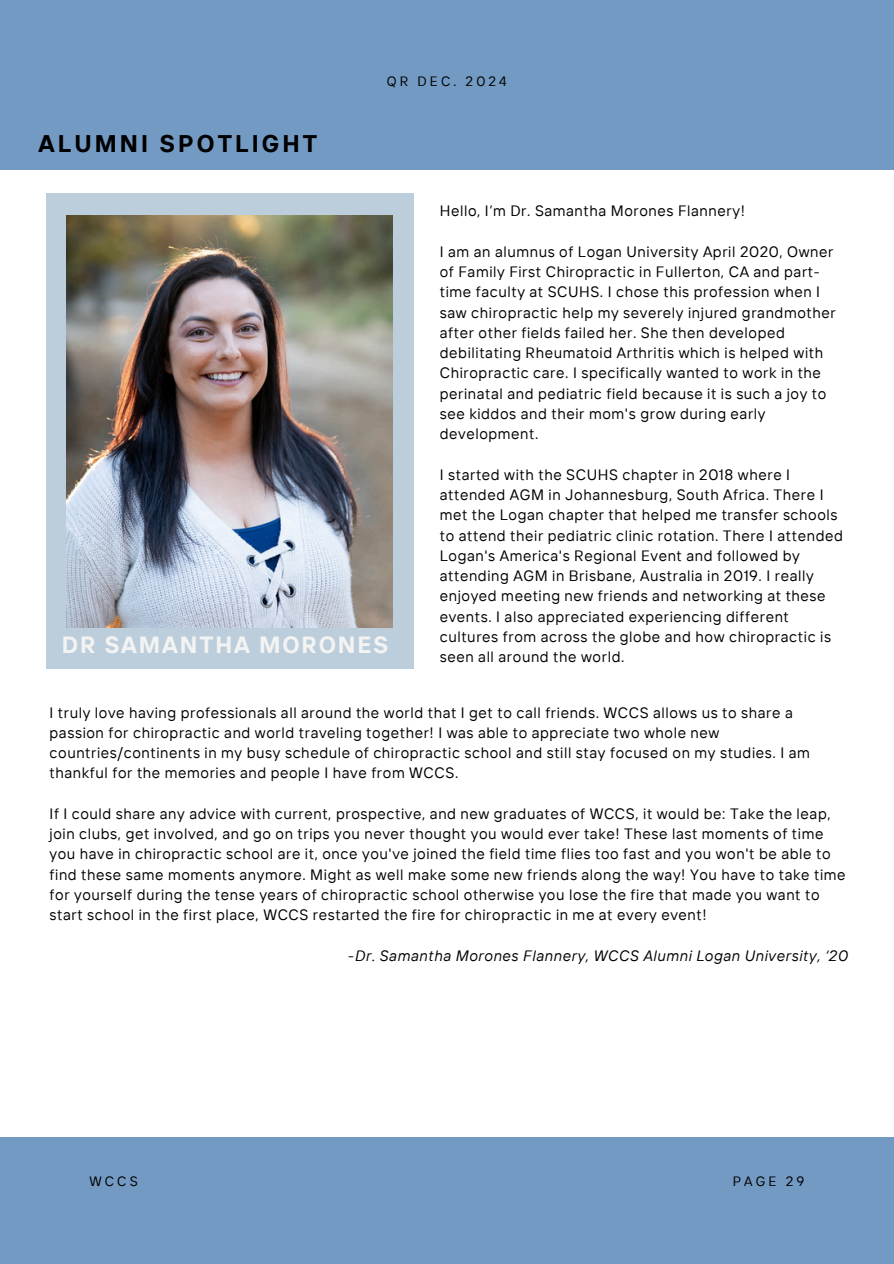
<style>
.page{position:relative;width:894px;height:1264px;background:#fff}
.page>*{position:absolute;margin:0;border:0;box-sizing:border-box;transform-origin:0 0}
.t1{font:700 24px "TT Interphases";letter-spacing:.13em;color:#000}
.t2{font:700 23.4px "TT Interphases";letter-spacing:.08em;color:#f3f3f2}
.t3{font:15px/20.2px "TT Interphases";letter-spacing:.04em;color:#000}
.t4{font:italic 15px "TT Interphases";letter-spacing:.04em;color:#000}
.t5{font:13.5px "TT Interphases";letter-spacing:.23em;color:#000}
.s1{font-style:normal}
</style>
<div class="page">
<div style="left:0;top:1137px;width:893px;height:126px;background:#739ac3"></div>
<div style="left:0;top:0;width:893px;height:170px;background:#739ac3"></div>
<div style="left:46px;top:194px;width:367px;height:475px;background:#bccddc"></div>
<img style="left:66px;top:215px;width:327px;height:412px">
<p class="t1" style="left:38px;top:128px;width:280px">ALUMNI SPOTLIGHT</p>
<p class="t5" style="left:387px;top:73px;width:121px">QR DEC. 2024</p>
<p class="t2" style="left:62px;top:629px;width:327px">DR SAMANTHA MORONES</p>
<h1 class="t3" style="left:439px;top:201px;width:306px">Hello, I’m Dr. Samantha Morones Flannery!</h1>
<p class="t3" style="left:439px;top:241px;width:397px">I am an alumnus of Logan University April 2020, Owner of Family First Chiropractic in Fullerton, CA and part&shy;time faculty at SCUHS. I chose this profession when I saw chiropractic help my severely injured grandmother after other fields failed her. She then developed debilitating Rheumatoid Arthritis which is helped with Chiropractic care. I specifically wanted to work in the perinatal and pediatric field because it is such a joy to see kiddos and their mom's grow during early development.</p>
<h1 class="t3" style="left:439px;top:464px;width:404px">I started with the SCUHS chapter in 2018 where I attended AGM in Johannesburg, South Africa. There I met the Logan chapter that helped me transfer schools to attend their pediatric clinic rotation. There I attended Logan's America's Regional Event and followed by attending AGM in Brisbane, Australia in 2019. I really enjoyed meeting new friends and networking at these events. I also appreciated experiencing different cultures from across the globe and how chiropractic is seen all around the world.</h1>
<p class="t3" style="left:50px;top:701px;width:761px">I truly love having professionals all around the world that I get to call friends. WCCS allows us to share a passion for chiropractic and world traveling together! I was able to appreciate two whole new countries/continents in my busy schedule of chiropractic school and still stay focused on my studies. I am thankful for the memories and people I have from WCCS.</p>
<p class="t3" style="left:50px;top:803px;width:797px">If I could share any advice with current, prospective, and new graduates of WCCS, it would be: Take the leap, join clubs, get involved, and go on trips you never thought you would ever take! These last moments of time you have in chiropractic school are it, once you've joined the field time flies too fast and you won't be able to find these same moments anymore. Might as well make some new friends along the way! You have to take time for yourself during the tense years of chiropractic school otherwise you lose the fire that made you want to start school in the first place, WCCS restarted the fire for chiropractic in me at every event!</p>
<h2 class="t4" style="left:348px;top:945px;width:500px"><span class="s1">-</span>Dr. Samantha Morones Flannery, WCCS Alumni Logan University, ‘20</h2>
<p class="t5" style="left:89px;top:1172px;width:50px">WCCS</p>
<h2 class="t5" style="left:732px;top:1172px;width:73px">PAGE 29</h2>
</div>
